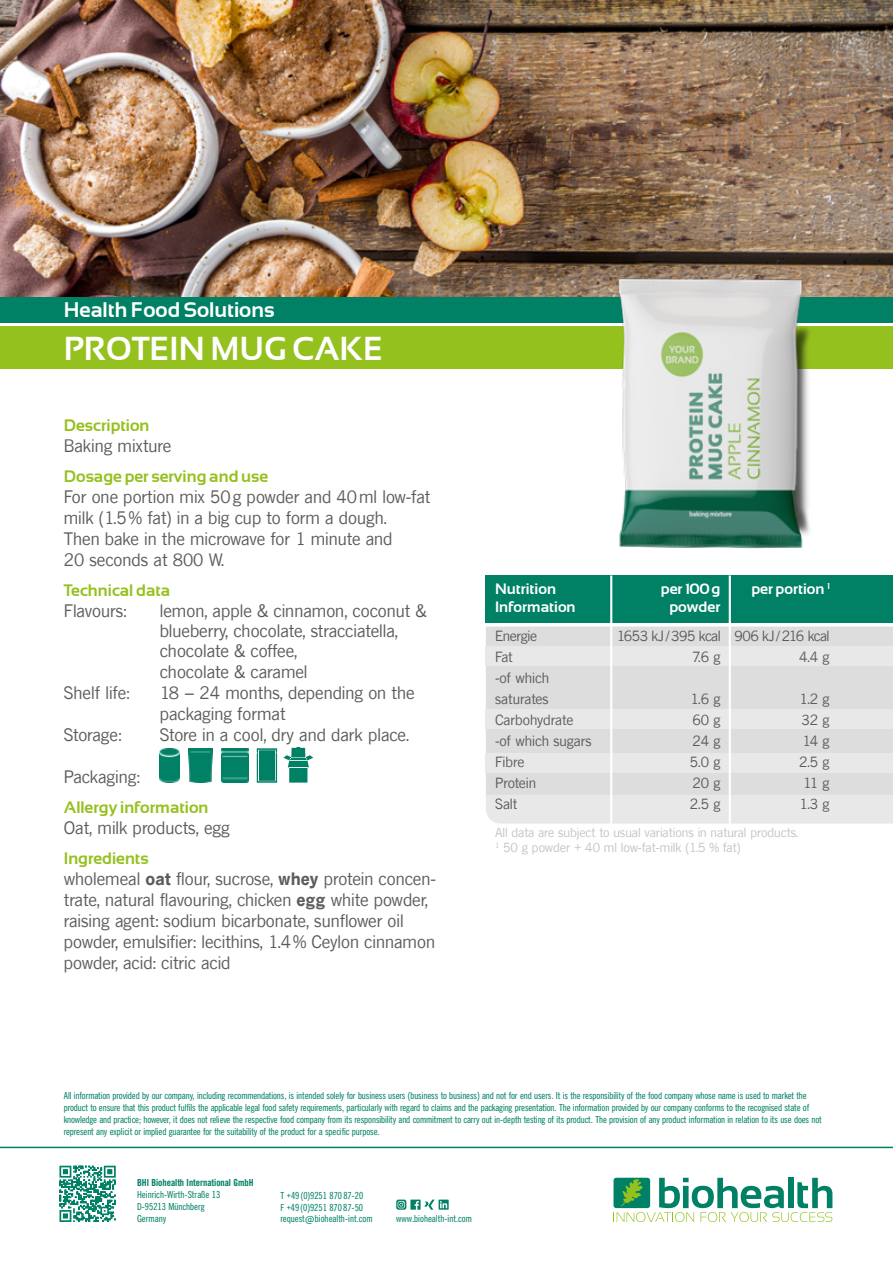
<style>
.page{position:relative;width:893px;height:1263px;background:#fff}
.page>*{position:absolute;margin:0;border:0;box-sizing:border-box;transform-origin:0 0}
.t1{font:700 33px "Sansation";color:#fff}
.t2{font:700 21px "Sansation";color:#fff}
.t3{font:16.5px/21px "News Gothic SB";color:#5c5c5b}
.t4{font:700 16.5px "Sansation";color:#95c11f}
.t5{font:700 15px "Sansation";color:#fff}
.t6{font:13.5px/21px "News Gothic SB";color:#5c5c5b}
.t7{font:13.5px "News Gothic SB";letter-spacing:-.03em;color:#5c5c5b}
.t8{font:13.5px "News Gothic SB";letter-spacing:-.02em;color:#5c5c5b}
.t9{font:12px/14.4px "News Gothic SB";color:#c4c4c4}
.t10{font:10.5px/12px "News Gothic SB Con";letter-spacing:-.01em;color:#008165}
.t11{font:10.5px "News Gothic SB Bold Con";color:#008165}
.s1{font-weight:700}
</style>
<div class="page">
<img style="left:0;top:0;width:893px;height:298px">
<hr style="left:0;top:1147px;width:893px;height:1px;background:#008165">
<div style="left:0;top:298px;width:893px;height:25px;background:#008165"></div>
<div style="left:0;top:326px;width:893px;height:43px;background:#95c11f"></div>
<img style="left:590px;top:265px;width:246px;height:284px">
<div style="left:486px;top:626px;width:407px;height:169px;background:#ddd"></div>
<div style="left:486px;top:647px;width:407px;height:19px;background:#e8e8e8"></div>
<div style="left:486px;top:710px;width:407px;height:19px;background:#e8e8e8"></div>
<div style="left:486px;top:753px;width:407px;height:19px;background:#e8e8e8"></div>
<div style="left:486px;top:795px;width:407px;height:28px;background:#e8e8e8"></div>
<div style="left:486px;top:575px;width:407px;height:47px;background:#008165"></div>
<hr style="left:729px;top:575px;width:2px;height:248px;background:#fff">
<hr style="left:610px;top:575px;width:2px;height:248px;background:#fff">
<svg style="left:60px;top:1166px;width:56px;height:56px"></svg>
<svg style="left:613px;top:1178px;width:219px;height:44px"></svg>
<svg style="left:396px;top:1199px;width:53px;height:11px"></svg>
<img style="left:160px;top:748px;width:19px;height:35px">
<img style="left:221px;top:748px;width:27px;height:35px">
<img style="left:188px;top:748px;width:25px;height:35px">
<svg style="left:283px;top:747px;width:30px;height:36px"></svg>
<svg style="left:257px;top:748px;width:20px;height:35px"></svg>
<h2 class="t2" style="left:64px;top:298px;width:212px">Health Food Solutions</h2>
<h1 class="t1" style="left:64px;top:329px;width:321px">PROTEIN MUG CAKE</h1>
<h3 class="t4" style="left:64px;top:416px;width:87px">Description</h3>
<h3 class="t3" style="left:64px;top:435px;width:109px">Baking mixture</h3>
<h3 class="t4" style="left:64px;top:467px;width:206px">Dosage per serving and use</h3>
<h3 class="t3" style="left:64px;top:486px;width:368px">For one portion mix 50g powder and 40ml low-fat milk (1.5% fat) in a big cup to form a dough.<br>Then bake in the microwave for 1 minute and<br>20 seconds at 800 W.</h3>
<h3 class="t4" style="left:64px;top:581px;width:108px">Technical data</h3>
<h3 class="t3" style="left:64px;top:600px;width:64px">Flavours:</h3>
<h3 class="t3" style="left:160px;top:600px;width:269px;line-height:20.2px">lemon, apple &amp; cinnamon, coconut &amp; blueberry, chocolate, stracciatella, chocolate &amp; coffee,<br>chocolate &amp; caramel</h3>
<h3 class="t3" style="left:64px;top:681px;width:67px">Shelf life:</h3>
<h3 class="t3" style="left:160px;top:681px;width:256px">18 – 24 months, depending on the packaging format</h3>
<h3 class="t3" style="left:64px;top:723px;width:59px">Storage:</h3>
<h3 class="t3" style="left:160px;top:723px;width:251px">Store in a cool, dry and dark place.</h3>
<h3 class="t3" style="left:64px;top:765px;width:78px">Packaging:</h3>
<h3 class="t4" style="left:64px;top:797px;width:146px">Allergy information</h3>
<h3 class="t3" style="left:64px;top:816px;width:167px">Oat, milk products, egg</h3>
<h3 class="t4" style="left:64px;top:848px;width:86px">Ingredients</h3>
<p class="t3" style="left:64px;top:867px;width:374px">wholemeal <span class="s1">oat</span> flour, sucrose, <span class="s1">whey</span> protein concen&shy;trate, natural flavouring, chicken <span class="s1">egg</span> white powder, raising agent: sodium bicarbonate, sunflower oil powder, emulsifier: lecithins, 1.4% Ceylon cinnamon powder, acid: citric acid</p>
<h3 class="t5" style="left:495px;top:581px;width:63px">Nutrition</h3>
<h3 class="t5" style="left:661px;top:581px;width:61px">per 100g</h3>
<h3 class="t5" style="left:751px;top:581px;width:80px">per portion <sup>1</sup></h3>
<h3 class="t5" style="left:495px;top:599px;width:82px">Information</h3>
<h3 class="t5" style="left:669px;top:599px;width:53px">powder</h3>
<p class="t8" style="left:495px;top:627px;width:43px">Energie</p>
<p class="t7" style="left:617px;top:627px;width:214px">1653 kJ/395 kcal 906 kJ/216 kcal</p>
<p class="t6" style="left:495px;top:646px;width:19px">Fat</p>
<p class="t6" style="left:692px;top:646px;width:30px">7.6 g</p>
<p class="t6" style="left:799px;top:646px;width:32px">4.4 g</p>
<p class="t6" style="left:495px;top:667px;width:56px">-of which saturates</p>
<p class="t6" style="left:690px;top:688px;width:31px">1.6 g</p>
<p class="t6" style="left:800px;top:688px;width:31px">1.2 g</p>
<p class="t6" style="left:495px;top:709px;width:80px">Carbohydrate</p>
<p class="t6" style="left:692px;top:709px;width:30px">60 g</p>
<p class="t6" style="left:801px;top:709px;width:30px">32 g</p>
<p class="t6" style="left:495px;top:730px;width:98px">-of which sugars</p>
<p class="t6" style="left:692px;top:730px;width:30px">24 g</p>
<p class="t6" style="left:802px;top:730px;width:29px">14 g</p>
<p class="t6" style="left:495px;top:751px;width:31px">Fibre</p>
<p class="t6" style="left:690px;top:751px;width:32px">5.0 g</p>
<p class="t6" style="left:799px;top:751px;width:32px">2.5 g</p>
<p class="t6" style="left:495px;top:772px;width:43px">Protein</p>
<p class="t6" style="left:692px;top:772px;width:30px">20 g</p>
<p class="t6" style="left:803px;top:772px;width:28px">11 g</p>
<p class="t6" style="left:495px;top:793px;width:24px">Salt</p>
<p class="t6" style="left:690px;top:793px;width:32px">2.5 g</p>
<p class="t6" style="left:800px;top:793px;width:31px">1.3 g</p>
<p class="t9" style="left:495px;top:825px;width:305px">All data are subject to usual variations in natural products.<br><sup>1</sup> 50 g powder + 40 ml low-fat-milk (1.5 % fat)</p>
<p class="t10" style="left:64px;top:1089px;width:759px">All information provided by our company, including recommendations, is intended solely for business users (business to business) and not for end users. It is the responsibility of the food company whose name is used to market the product to ensure that this product fulfils the applicable legal food safety requirements, particularly with regard to claims and the packaging presentation. The information provided by our company conforms to the recognised state of knowledge and practice; however, it does not relieve the respective food company from its responsibility and commitment to carry out in-depth testing of its product. The provision of any product information in relation to its use does not represent any explicit or implied guarantee for the suitability of the product for a specific purpose.</p>
<p class="t11" style="left:137px;top:1176px;width:118px">BHI Biohealth International GmbH</p>
<p class="t10" style="left:137px;top:1188px;width:85px">Heinrich-Wirth-Straße 13<br>D-95213 Münchberg<br>Germany</p>
<p class="t10" style="left:280px;top:1189px;width:94px;line-height:11.6px">T +49(0)9251 87087-20<br>F +49(0)9251 87087-50 request@biohealth-int.com</p>
<p class="t10" style="left:396px;top:1212px;width:77px">www.biohealth-int.com</p>
</div>
